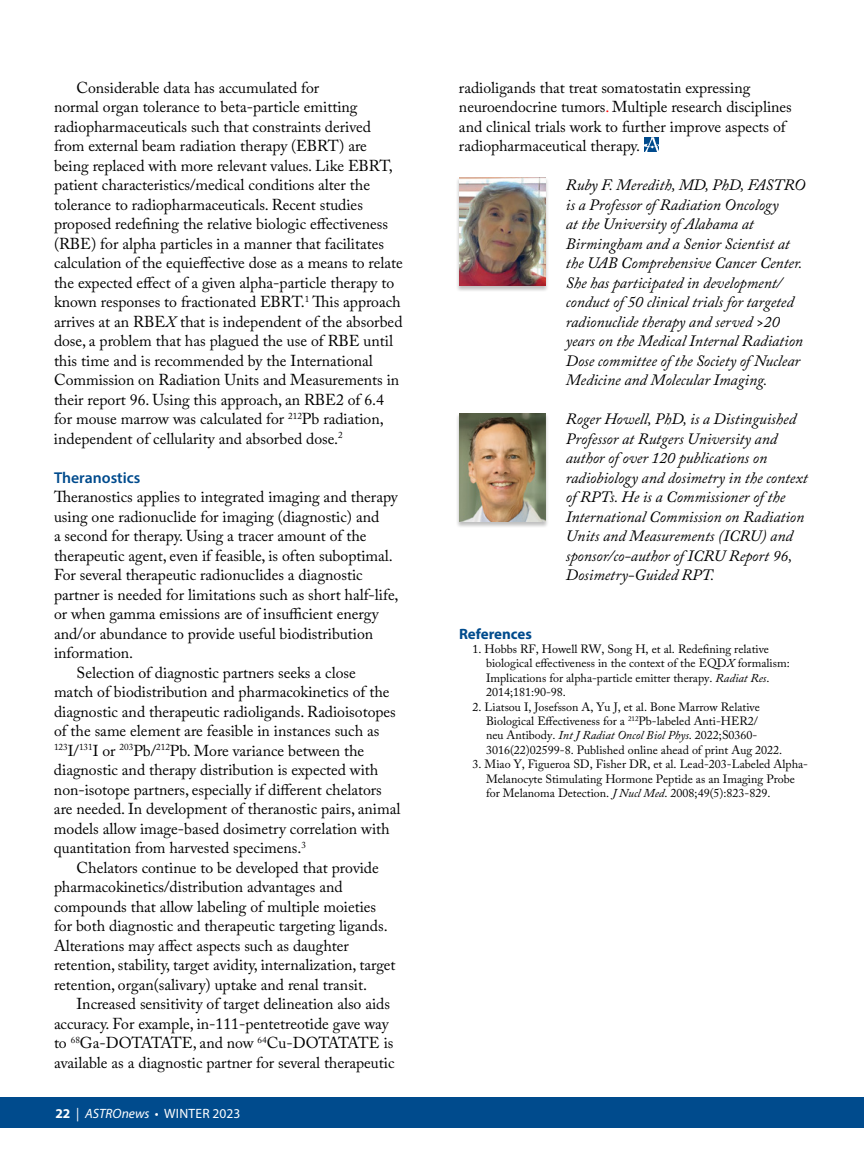
<style>
.page{position:relative;width:864px;height:1161px;background:#fff}
.page>*{position:absolute;margin:0;border:0;box-sizing:border-box;transform-origin:0 0}
.t1{font:15.75px/19.5px "Adobe Caslon Pro";color:#000}
.t2{font:italic 15.75px/19.5px "Adobe Caslon Pro";color:#000}
.t3{font:600 15.75px "Myriad Pro";color:#004b8d}
.t4{font:700 15px "Myriad Pro";color:#004b8d}
.t5{font:13.5px "Myriad Pro";letter-spacing:.02em;color:#fff}
.t6{font:12px/14.4px "Adobe Caslon Pro";color:#000}
.s1{font-style:italic}
.s2{font-weight:700}
.s3{color:#f00}
</style>
<div class="page">
<div style="left:0;top:1098px;width:864px;height:30px;background:#004b8d"></div>
<svg style="left:644px;top:137px;width:15px;height:15px"></svg>
<div style="left:456px;top:177px;width:93px;height:115px;background:#000;opacity:.25"></div>
<img style="left:459px;top:177px;width:87px;height:108px">
<div style="left:456px;top:413px;width:93px;height:115px;background:#000;opacity:.25"></div>
<img style="left:459px;top:413px;width:87px;height:109px">
<p class="t1" style="left:54px;top:77px;width:350px;text-indent:23px">Considerable data has accumulated for<br>normal organ tolerance to beta-particle emitting radiopharmaceuticals such that constraints derived from external beam radiation therapy (EBRT) are being replaced with more relevant values. Like EBRT, patient characteristics/medical conditions alter the tolerance to radiopharmaceuticals. Recent studies proposed redefining the relative biologic effectiveness (RBE) for alpha particles in a manner that facilitates calculation of the equieffective dose as a means to relate the expected effect of a given alpha-particle therapy to known responses to fractionated EBRT.<sup>1</sup> This approach arrives at an RBE<span class="s1">X</span> that is independent of the absorbed dose, a problem that has plagued the use of RBE until this time and is recommended by the International Commission on Radiation Units and Measurements in their report 96. Using this approach, an RBE2 of 6.4 for mouse marrow was calculated for <sup>212</sup>Pb radiation, independent of cellularity and absorbed dose.<sup>2</sup></p>
<p class="t3" style="left:54px;top:467px;width:88px">Theranostics</p>
<p class="t1" style="left:54px;top:487px;width:345px">Theranostics applies to integrated imaging and therapy</p>
<p class="t1" style="left:54px;top:506px;width:327px">using one radionuclide for imaging (diagnostic) and</p>
<p class="t1" style="left:54px;top:526px;width:314px">a second for therapy. Using a tracer amount of the</p>
<p class="t1" style="left:54px;top:545px;width:340px">therapeutic agent, even if feasible, is often suboptimal.</p>
<p class="t1" style="left:54px;top:565px;width:310px">For several therapeutic radionuclides a diagnostic</p>
<p class="t1" style="left:54px;top:584px;width:346px">partner is needed for limitations such as short half-life,</p>
<p class="t1" style="left:54px;top:604px;width:326px">or when gamma emissions are of insufficient energy</p>
<p class="t1" style="left:54px;top:623px;width:321px">and/or abundance to provide useful biodistribution</p>
<p class="t1" style="left:54px;top:643px;width:81px">information.</p>
<p class="t1" style="left:77px;top:662px;width:281px">Selection of diagnostic partners seeks a close</p>
<p class="t1" style="left:54px;top:682px;width:337px">match of biodistribution and pharmacokinetics of the</p>
<p class="t1" style="left:54px;top:701px;width:343px">diagnostic and therapeutic radioligands. Radioisotopes</p>
<p class="t1" style="left:54px;top:721px;width:327px">of the same element are feasible in instances such as</p>
<p class="t1" style="left:54px;top:740px;width:312px"><sup>123</sup>I/<sup>131</sup>I or <sup>203</sup>Pb/<sup>212</sup>Pb. More variance between the</p>
<p class="t1" style="left:54px;top:760px;width:326px">diagnostic and therapy distribution is expected with</p>
<p class="t1" style="left:54px;top:779px;width:329px">non-isotope partners, especially if different chelators</p>
<p class="t1" style="left:54px;top:799px;width:348px">are needed. In development of theranostic pairs, animal</p>
<p class="t1" style="left:54px;top:818px;width:337px">models allow image-based dosimetry correlation with</p>
<p class="t1" style="left:54px;top:838px;width:254px">quantitation from harvested specimens.<sup>3</sup></p>
<p class="t1" style="left:77px;top:857px;width:304px">Chelators continue to be developed that provide</p>
<p class="t1" style="left:54px;top:877px;width:290px">pharmacokinetics/distribution advantages and</p>
<p class="t1" style="left:54px;top:896px;width:324px">compounds that allow labeling of multiple moieties</p>
<p class="t1" style="left:54px;top:916px;width:335px">for both diagnostic and therapeutic targeting ligands.</p>
<p class="t1" style="left:54px;top:935px;width:297px">Alterations may affect aspects such as daughter</p>
<p class="t1" style="left:54px;top:955px;width:343px">retention, stability, target avidity, internalization, target</p>
<p class="t1" style="left:54px;top:974px;width:315px">retention, organ(salivary) uptake and renal transit.</p>
<p class="t1" style="left:77px;top:994px;width:315px">Increased sensitivity of target delineation also aids</p>
<p class="t1" style="left:54px;top:1013px;width:336px">accuracy. For example, in-111-pentetreotide gave way</p>
<p class="t1" style="left:54px;top:1033px;width:341px">to <sup>68</sup>Ga-DOTATATE, and now <sup>64</sup>Cu-DOTATATE is</p>
<p class="t1" style="left:54px;top:1052px;width:342px">available as a diagnostic partner for several therapeutic</p>
<p class="t5" style="left:56px;top:1106px;width:186px"><span class="s2">22</span> | <span class="s1">ASTROnews</span> • WINTER 2023</p>
<p class="t1" style="left:459px;top:77px;width:334px">radioligands that treat somatostatin expressing neuroendocrine tumors<span class="s3">.</span> Multiple research disciplines and clinical trials work to further improve aspects of radiopharmaceutical therapy.</p>
<p class="t2" style="left:566px;top:175px;width:241px">Ruby F. Meredith, MD, PhD, FASTRO is a Professor of Radiation Oncology<br>at the University of Alabama at Birmingham and a Senior Scientist at the UAB Comprehensive Cancer Center.<br>She has participated in development/ conduct of 50 clinical trials for targeted radionuclide therapy and served &gt;20 years on the Medical Internal Radiation Dose committee of the Society of Nuclear Medicine and Molecular Imaging.</p>
<p class="t2" style="left:566px;top:409px;width:243px">Roger Howell, PhD, is a Distinguished Professor at Rutgers University and author of over 120 publications on radiobiology and dosimetry in the context of RPTs. He is a Commissioner of the International Commission on Radiation Units and Measurements (ICRU) and sponsor/co-author of ICRU Report 96, Dosimetry-Guided RPT.</p>
<p class="t4" style="left:459px;top:624px;width:75px">References</p>
<p class="t6" style="left:486px;top:642px;width:305px;text-indent:-14px">1. Hobbs RF, Howell RW, Song H, et al. Redefining relative biological effectiveness in the context of the EQD<span class="s1">X</span> formalism:<br>Implications for alpha-particle emitter therapy. <span class="s1">Radiat Res</span>.<br>2014;181:90-98.</p>
<p class="t6" style="left:486px;top:699px;width:298px;text-indent:-14px">2. Liatsou I, Josefsson A, Yu J, et al. Bone Marrow Relative Biological Effectiveness for a <sup>212</sup>Pb-labeled Anti-HER2/<br>neu Antibody. <span class="s1">Int J Radiat Oncol Biol Phys</span>. 2022;S0360- 3016(22)02599-8. Published online ahead of print Aug 2022.</p>
<p class="t6" style="left:486px;top:757px;width:324px;text-indent:-14px">3. Miao Y, Figueroa SD, Fisher DR, et al. Lead-203-Labeled Alpha-<br>Melanocyte Stimulating Hormone Peptide as an Imaging Probe for Melanoma Detection. <span class="s1">J Nucl Med</span>. 2008;49(5):823-829.</p>
</div>
